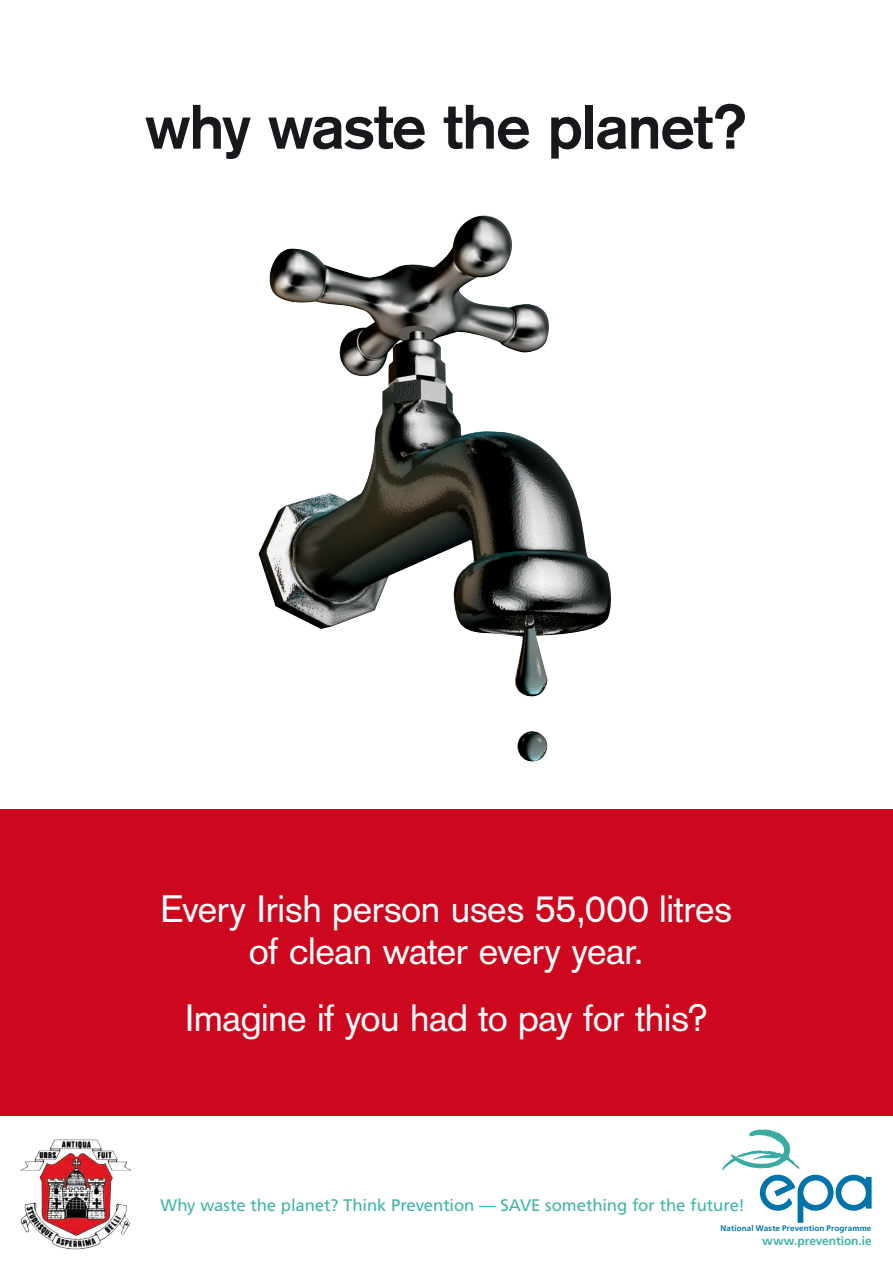
<style>
.page{position:relative;width:893px;height:1263px;background:#fff}
.page>*{position:absolute;margin:0;border:0;box-sizing:border-box;transform-origin:0 0}
.t1{font:700 61.5px "Akzidenz Grotesk";letter-spacing:-.02em;color:#1a171c}
.t2{font:37.5px/42px "Akzidenz Grotesk";letter-spacing:-.015em;color:#fff;text-align:center}
.t3{font:16.8px "Frutiger CE";letter-spacing:-.01em;color:#42b4a5}
.t4{font:700 12px "Frutiger";letter-spacing:-.005em;color:#42b4a5}
.t5{font:700 8.1px "Frutiger";letter-spacing:.015em;color:#0074ab}
</style>
<div class="page">
<div style="left:0;top:809px;width:893px;height:306px;background:#cd071e"></div>
<img style="left:258px;top:215px;width:353px;height:547px">
<svg style="left:722px;top:1129px;width:150px;height:94px"></svg>
<img style="left:20px;top:1139px;width:112px;height:111px">
<h1 class="t1" style="left:145px;top:91px;width:604px">why waste the planet?</h1>
<p class="t2" style="left:160px;top:887px;width:573px">Every Irish person uses 55,000 litres of clean water every year.</p>
<p class="t2" style="left:185px;top:997px;width:525px">Imagine if you had to pay for this?</p>
<p class="t3" style="left:160px;top:1195px;width:586px">Why waste the planet? Think Prevention — SAVE something for the future!</p>
<p class="t5" style="left:721px;top:1223px;width:152px">National Waste Prevention Programme</p>
<p class="t4" style="left:762px;top:1234px;width:111px">www.prevention.ie</p>
</div>
